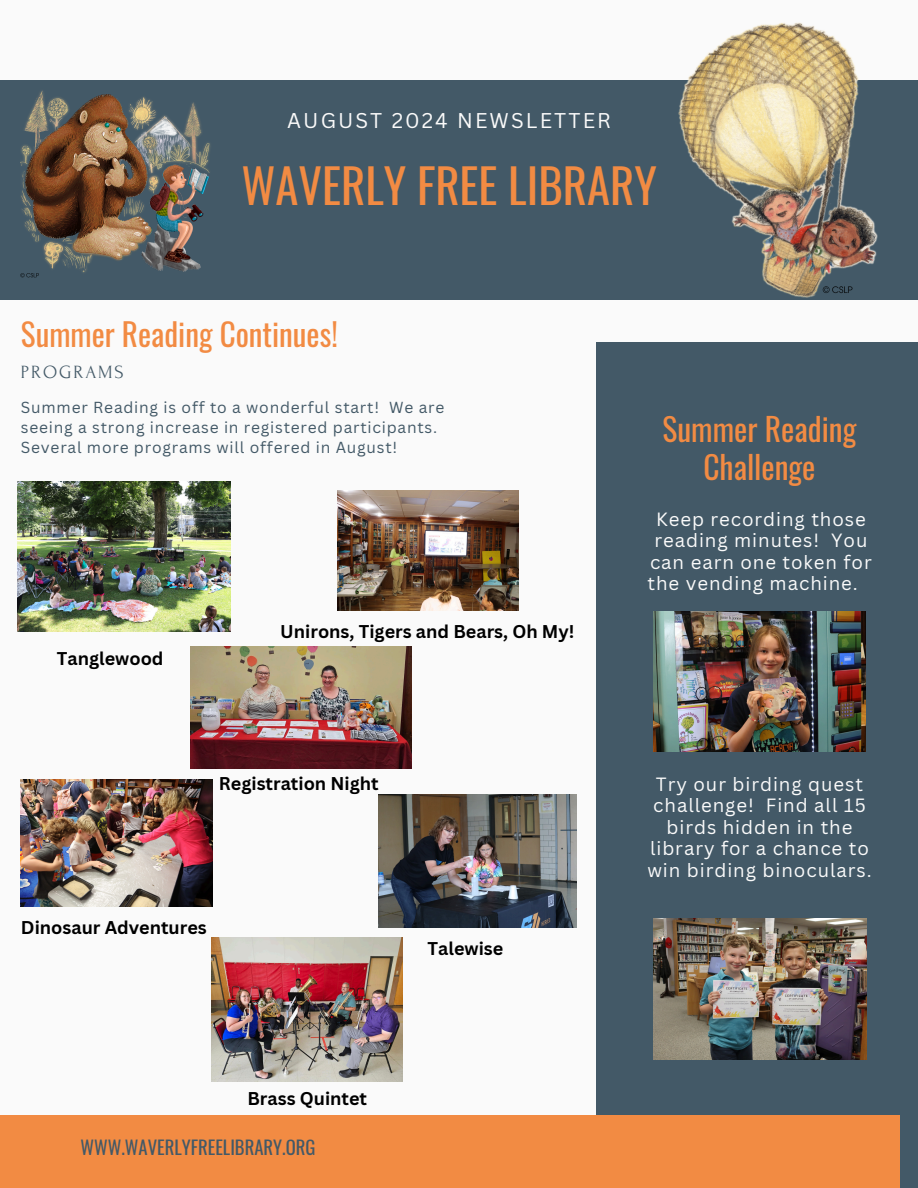
<style>
.page{position:relative;width:918px;height:1188px;background:#fafafa}
.page>*{position:absolute;margin:0;border:0;box-sizing:border-box;transform-origin:0 0}
.t1{font:46.65px "Oswald";color:#f28b43}
.t2{font:31.5px/37.2px "Oswald";color:#f28b43;text-align:center}
.t3{font:31.2px "Oswald";color:#f28b43}
.t4{font:20.85px "Canva Sans";letter-spacing:.1em;color:#fafafa}
.t5{font:18.75px/21.3px "Canva Sans";letter-spacing:.05em;color:#fafafa;text-align:center}
.t6{font:18.6px "Oswald";color:#435967}
.t7{font:18.6px "Forum";letter-spacing:.1em;color:#435967}
.t8{font:700 18px "Canva Sans";color:#000}
.t9{font:15.6px/20.2px "Canva Sans";letter-spacing:.05em;color:#435967}
</style>
<div class="page">
<div style="left:596px;top:342px;width:322px;height:846px;background:#435967"></div>
<img style="left:190px;top:646px;width:222px;height:123px">
<div style="left:0;top:81px;width:918px;height:219px;background:#435967"></div>
<div style="left:0;top:1116px;width:900px;height:72px;background:#f28b43"></div>
<img style="left:17px;top:482px;width:213px;height:149px">
<img style="left:337px;top:490px;width:181px;height:121px">
<img style="left:21px;top:779px;width:191px;height:127px">
<img style="left:379px;top:795px;width:198px;height:133px">
<img style="left:654px;top:611px;width:211px;height:141px">
<img style="left:654px;top:918px;width:212px;height:142px">
<img style="left:654px;top:22px;width:241px;height:276px">
<img style="left:21px;top:90px;width:189px;height:188px">
<img style="left:212px;top:937px;width:191px;height:144px">
<h5 class="t4" style="left:287px;top:105px;width:325px">AUGUST 2024 NEWSLETTER</h5>
<p class="t1" style="left:242px;top:149px;width:417px">WAVERLY FREE LIBRARY</p>
<h4 class="t3" style="left:21px;top:310px;width:318px">Summer Reading Continues!</h4>
<h4 class="t7" style="left:21px;top:362px;width:104px">PROGRAMS</h4>
<h4 class="t9" style="left:21px;top:397px;width:425px">Summer Reading is off to a wonderful start! We are seeing a strong increase in registered participants.<br>Several more programs will offered in August!</h4>
<p class="t8" style="left:57px;top:645px;width:108px">Tanglewood</p>
<p class="t8" style="left:280px;top:619px;width:296px">Unirons, Tigers and Bears, Oh My!</p>
<h4 class="t8" style="left:219px;top:771px;width:161px">Registration Night</h4>
<h4 class="t8" style="left:21px;top:915px;width:187px">Dinosaur Adventures</h4>
<p class="t8" style="left:428px;top:936px;width:77px">Talewise</p>
<h3 class="t8" style="left:247px;top:1086px;width:121px">Brass Quintet</h3>
<p class="t6" style="left:81px;top:1133px;width:236px">WWW.WAVERLYFREELIBRARY.ORG</p>
<p class="t2" style="left:663px;top:410px;width:195px">Summer Reading<br>Challenge</p>
<p class="t5" style="left:656px;top:508px;width:211px">Keep recording those</p>
<p class="t5" style="left:654px;top:529px;width:215px">reading minutes! You</p>
<p class="t5" style="left:650px;top:551px;width:223px">can earn one token for</p>
<p class="t5" style="left:648px;top:572px;width:212px">the vending machine.</p>
<h4 class="t5" style="left:647px;top:773px;width:226px">Try our birding quest challenge! Find all 15 birds hidden in the library for a chance to win birding binoculars.</h4>
</div>
